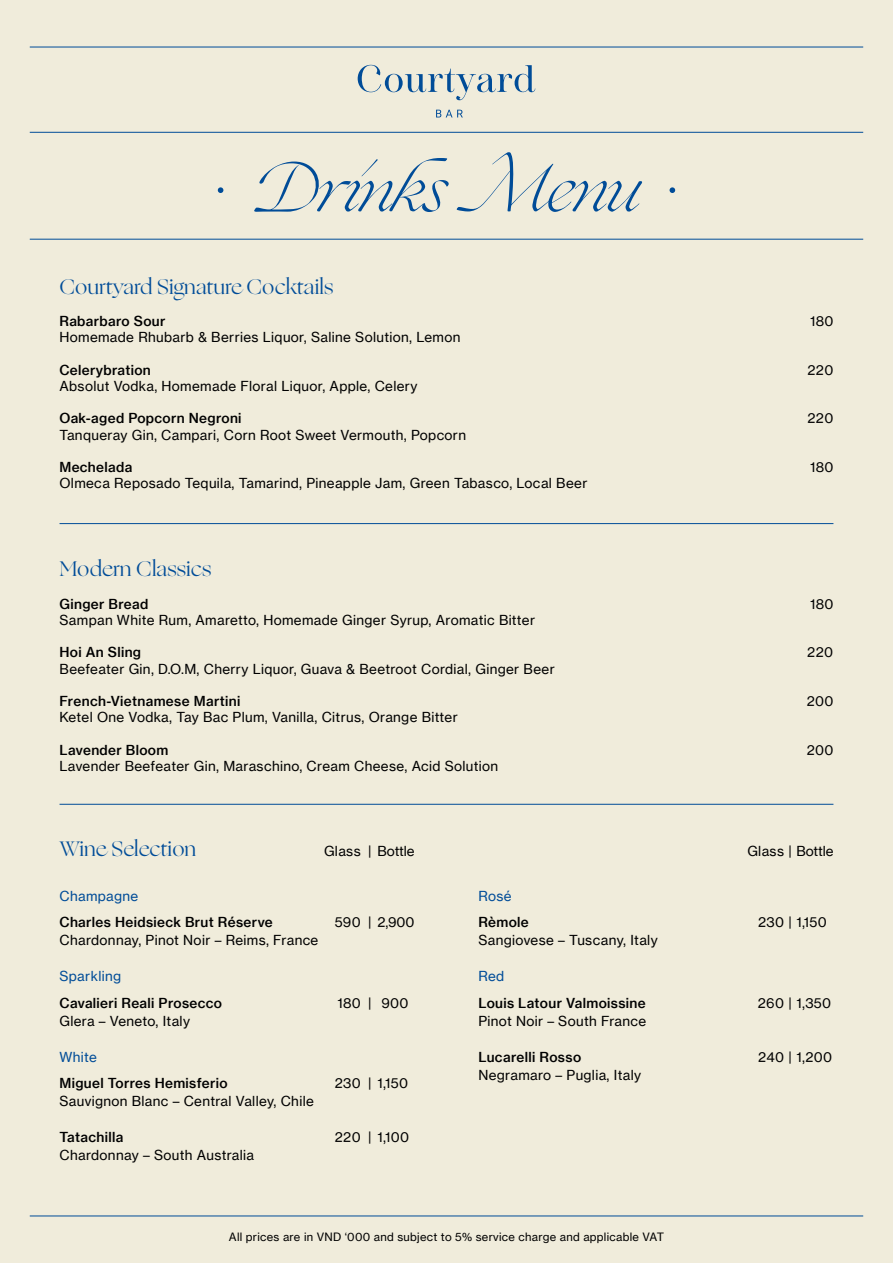
<style>
.page{position:relative;width:893px;height:1263px;background:#f0ecdb}
.page>*{position:absolute;margin:0;border:0;box-sizing:border-box;transform-origin:0 0}
.t1{font:italic 300 60px "Ogg TRIAL";letter-spacing:-.05em;color:#004c98}
.t2{font:21px "Ogg TRIAL";color:#004c98}
.t3{font:13.5px "N Haas Grotesk TX Pro 55 Rg";letter-spacing:.025em;color:#000}
.t4{font:13.5px "N Haas Grotesk TX Pro 65 Md";letter-spacing:.025em;color:#000}
.t5{font:13.5px "N Haas Grotesk TX Pro 55 Rg";letter-spacing:.025em;color:#004c98}
.t6{font:13.5px "N Haas Grotesk TX Pro 55 Rg";letter-spacing:.005em;color:#000}
.t7{font:11.25px "N Haas Grotesk TX Pro 55 Rg";letter-spacing:.025em;color:#000}
</style>
<div class="page">
<hr style="left:30px;top:1215px;width:833px;height:1px;background:#004c98">
<svg style="left:358px;top:65px;width:177px;height:35px"></svg>
<svg style="left:436px;top:110px;width:27px;height:7px"></svg>
<hr style="left:30px;top:47px;width:833px;height:1px;background:#004c98">
<hr style="left:60px;top:523px;width:773px;height:1px;background:#004c98">
<hr style="left:60px;top:804px;width:773px;height:1px;background:#004c98">
<hr style="left:30px;top:132px;width:833px;height:1px;background:#004c98">
<hr style="left:30px;top:239px;width:833px;height:1px;background:#004c98">
<svg style="left:218px;top:187px;width:5px;height:6px"></svg>
<svg style="left:670px;top:187px;width:5px;height:6px"></svg>
<h1 class="t1" style="left:251px;top:147px;width:392px">Drinks Menu</h1>
<h2 class="t2" style="left:59px;top:273px;width:275px">Courtyard Signature Cocktails</h2>
<p class="t4" style="left:59px;top:313px;width:108px">Rabarbaro Sour</p>
<p class="t3" style="left:810px;top:313px;width:25px">180</p>
<p class="t3" style="left:59px;top:329px;width:403px">Homemade Rhubarb &amp; Berries Liquor, Saline Solution, Lemon</p>
<p class="t4" style="left:59px;top:361px;width:93px">Celerybration</p>
<p class="t3" style="left:807px;top:362px;width:27px">220</p>
<p class="t3" style="left:59px;top:378px;width:359px">Absolut Vodka, Homemade Floral Liquor, Apple, Celery</p>
<p class="t4" style="left:59px;top:410px;width:184px">Oak-aged Popcorn Negroni</p>
<p class="t3" style="left:807px;top:410px;width:27px">220</p>
<p class="t3" style="left:59px;top:426px;width:408px">Tanqueray Gin, Campari, Corn Root Sweet Vermouth, Popcorn</p>
<p class="t4" style="left:59px;top:459px;width:74px">Mechelada</p>
<p class="t3" style="left:810px;top:459px;width:25px">180</p>
<p class="t3" style="left:59px;top:475px;width:529px">Olmeca Reposado Tequila, Tamarind, Pineapple Jam, Green Tabasco, Local Beer</p>
<h2 class="t2" style="left:60px;top:555px;width:154px">Modern Classics</h2>
<p class="t4" style="left:60px;top:595px;width:90px">Ginger Bread</p>
<p class="t3" style="left:810px;top:595px;width:25px">180</p>
<p class="t3" style="left:60px;top:612px;width:477px">Sampan White Rum, Amaretto, Homemade Ginger Syrup, Aromatic Bitter</p>
<p class="t4" style="left:60px;top:644px;width:83px">Hoi An Sling</p>
<p class="t3" style="left:807px;top:644px;width:27px">220</p>
<p class="t3" style="left:60px;top:660px;width:497px">Beefeater Gin, D.O.M, Cherry Liquor, Guava &amp; Beetroot Cordial, Ginger Beer</p>
<p class="t4" style="left:60px;top:693px;width:182px">French-Vietnamese Martini</p>
<p class="t3" style="left:807px;top:693px;width:28px">200</p>
<p class="t3" style="left:60px;top:709px;width:400px">Ketel One Vodka, Tay Bac Plum, Vanilla, Citrus, Orange Bitter</p>
<p class="t4" style="left:60px;top:741px;width:110px">Lavender Bloom</p>
<p class="t3" style="left:807px;top:741px;width:28px">200</p>
<p class="t3" style="left:60px;top:757px;width:440px">Lavender Beefeater Gin, Maraschino, Cream Cheese, Acid Solution</p>
<h2 class="t2" style="left:60px;top:835px;width:138px">Wine Selection</h2>
<p class="t6" style="left:324px;top:843px;width:92px">Glass | Bottle</p>
<p class="t5" style="left:60px;top:887px;width:80px">Champagne</p>
<p class="t4" style="left:60px;top:914px;width:215px">Charles Heidsieck Brut Réserve</p>
<p class="t3" style="left:335px;top:914px;width:81px">590 | 2,900</p>
<p class="t3" style="left:60px;top:932px;width:260px">Chardonnay, Pinot Noir – Reims, France</p>
<p class="t5" style="left:60px;top:968px;width:63px">Sparkling</p>
<p class="t4" style="left:60px;top:994px;width:164px">Cavalieri Reali Prosecco</p>
<p class="t3" style="left:337px;top:994px;width:73px">180 | 900</p>
<p class="t3" style="left:60px;top:1012px;width:132px">Glera – Veneto, Italy</p>
<p class="t5" style="left:60px;top:1048px;width:39px">White</p>
<p class="t4" style="left:60px;top:1075px;width:170px">Miguel Torres Hemisferio</p>
<p class="t3" style="left:335px;top:1075px;width:75px">230 | 1,150</p>
<p class="t3" style="left:60px;top:1093px;width:256px">Sauvignon Blanc – Central Valley, Chile</p>
<p class="t4" style="left:60px;top:1129px;width:65px">Tatachilla</p>
<p class="t3" style="left:335px;top:1129px;width:76px">220 | 1,100</p>
<p class="t3" style="left:60px;top:1147px;width:196px">Chardonnay – South Australia</p>
<p class="t6" style="left:747px;top:843px;width:88px">Glass | Bottle</p>
<p class="t5" style="left:478px;top:887px;width:35px">Rosé</p>
<p class="t4" style="left:478px;top:914px;width:52px">Rèmole</p>
<p class="t3" style="left:758px;top:914px;width:70px">230 | 1,150</p>
<p class="t3" style="left:478px;top:932px;width:181px">Sangiovese – Tuscany, Italy</p>
<p class="t5" style="left:478px;top:968px;width:27px">Red</p>
<p class="t4" style="left:478px;top:994px;width:169px">Louis Latour Valmoissine</p>
<p class="t3" style="left:758px;top:994px;width:75px">260 | 1,350</p>
<p class="t3" style="left:478px;top:1012px;width:169px">Pinot Noir – South France</p>
<p class="t4" style="left:478px;top:1048px;width:104px">Lucarelli Rosso</p>
<p class="t3" style="left:758px;top:1048px;width:75px">240 | 1,200</p>
<p class="t3" style="left:478px;top:1066px;width:164px">Negramaro – Puglia, Italy</p>
<p class="t7" style="left:229px;top:1230px;width:437px">All prices are in VND ‘000 and subject to 5% service charge and applicable VAT</p>
</div>
